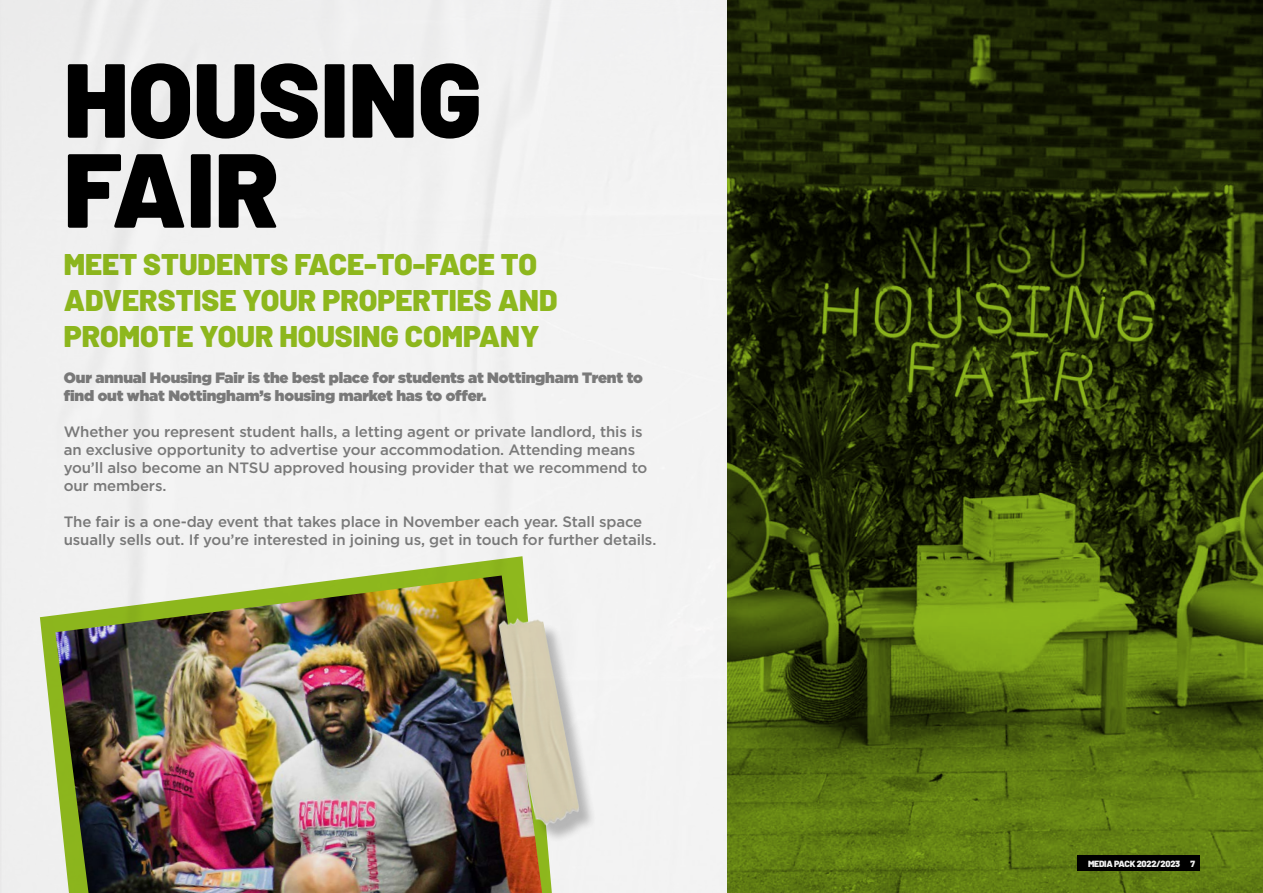
<style>
.page{position:relative;width:1263px;height:893px;background:#fff}
.page>*{position:absolute;margin:0;border:0;box-sizing:border-box;transform-origin:0 0}
.t1{font:900 105px "Barlow";color:#000}
.t2{font:900 30px/36px "Barlow";color:#95c11f}
.t3{font:500 15px/18px "Gotham";letter-spacing:-.01em;color:#808080}
.t4{font:900 15px/18px "Gotham";letter-spacing:-.01em;color:#808080}
.t5{font:900 9px "Barlow";letter-spacing:-.03em;color:#fff}
</style>
<div class="page">
<img style="left:0;top:0;width:1263px;height:893px">
<p class="t1" style="left:64px;top:35px;width:419px">HOUSING</p>
<p class="t1" style="left:64px;top:125px;width:217px">FAIR</p>
<p class="t2" style="left:64px;top:246px;width:495px">MEET STUDENTS FACE-TO-FACE TO<br>ADVERSTISE YOUR PROPERTIES AND<br>PROMOTE YOUR HOUSING COMPANY</p>
<p class="t4" style="left:64px;top:368px;width:580px">Our annual Housing Fair is the best place for students at Nottingham Trent to find out what Nottingham’s housing market has to offer.</p>
<p class="t3" style="left:64px;top:422px;width:585px">Whether you represent student halls, a letting agent or private landlord, this is an exclusive opportunity to advertise your accommodation. Attending means you’ll also become an NTSU approved housing provider that we recommend to our members.</p>
<p class="t3" style="left:64px;top:512px;width:594px">The fair is a one-day event that takes place in November each year. Stall space usually sells out. If you’re interested in joining us, get in touch for further details.</p>
<p class="t5" style="left:1088px;top:859px;width:109px">MEDIA PACK 2022/2023 7</p>
</div>
